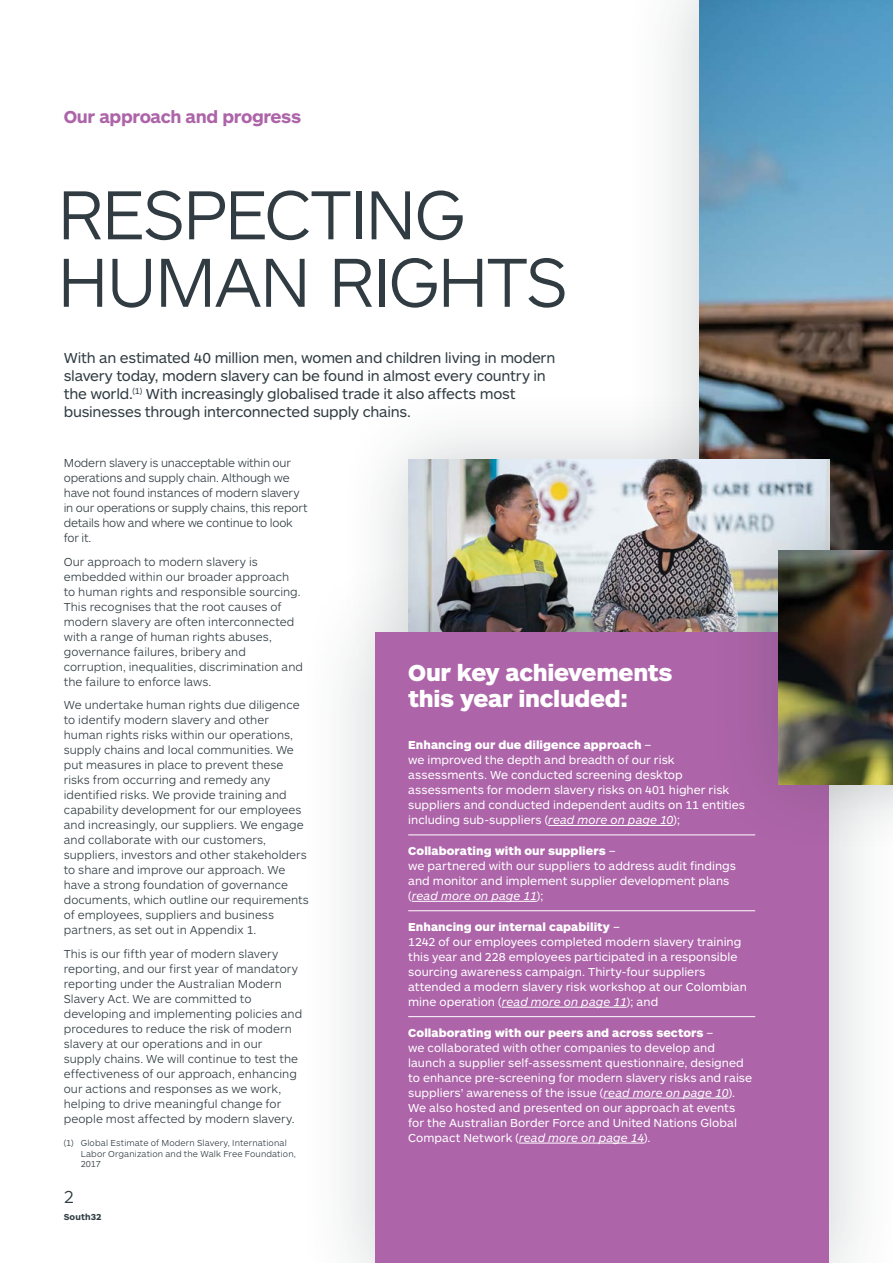
<style>
.page{position:relative;width:893px;height:1263px;background:#fff}
.page>*{position:absolute;margin:0;border:0;box-sizing:border-box;transform-origin:0 0}
.t1{font:300 72px/67.5px "ARS Maquette Pro";letter-spacing:-.04em;color:#303c42}
.t2{font:900 24px/25.5px "ARS Maquette Pro";letter-spacing:-.015em;color:#fff}
.t3{font:700 18px "ARS Maquette Pro";letter-spacing:-.02em;color:#ad64a9}
.t4{font:300 18px "ARS Maquette Pro";color:#303c42}
.t5{font:15px/18px "ARS Maquette Pro";letter-spacing:-.015em;color:#303c42}
.t6{font:300 12px/15px "ARS Maquette Pro";letter-spacing:.005em;color:#303c42}
.t7{font:12px/15px "ARS Maquette Pro";letter-spacing:.005em;color:#fff}
.t8{font:300 12px/15px "ARS Maquette Pro";letter-spacing:-.015em;color:#303c42}
.t9{font:300 9px/10.5px "ARS Maquette Pro";letter-spacing:.015em;color:#303c42}
.t10{font:700 9px "ARS Maquette Pro";letter-spacing:.01em;color:#303c42}
.s1{font-weight:900}
.s2{font-style:italic}
</style>
<div class="page">
<div style="left:620px;top:0;width:273px;height:819px;background:#303c42;opacity:.25"></div>
<img style="left:699px;top:0;width:194px;height:387px">
<div style="left:336px;top:387px;width:557px;height:317px;background:#303c42;opacity:.25"></div>
<img style="left:408px;top:459px;width:421px;height:94px">
<div style="left:296px;top:553px;width:597px;height:710px;background:#303c42;opacity:.25"></div>
<div style="left:376px;top:633px;width:453px;height:630px;background:#ad64a9"></div>
<div style="left:706px;top:479px;width:187px;height:378px;background:#303c42;opacity:.25"></div>
<img style="left:778px;top:551px;width:115px;height:233px">
<hr style="left:408px;top:834px;width:347px;height:1px;background:#fff">
<hr style="left:408px;top:910px;width:347px;height:1px;background:#fff">
<hr style="left:408px;top:1016px;width:347px;height:1px;background:#fff">
<hr style="left:548px;top:825px;width:125px;height:1px;background:#fff">
<hr style="left:412px;top:901px;width:125px;height:1px;background:#fff">
<hr style="left:502px;top:1007px;width:125px;height:1px;background:#fff">
<hr style="left:603px;top:1098px;width:126px;height:1px;background:#fff">
<hr style="left:519px;top:1143px;width:125px;height:1px;background:#fff">
<h3 class="t3" style="left:64px;top:105px;width:239px">Our approach and progress</h3>
<h1 class="t1" style="left:57px;top:177px;width:513px">RESPECTING<br>HUMAN RIGHTS</h1>
<p class="t5" style="left:64px;top:348px;width:493px">With an estimated 40 million men, women and children living in modern slavery today, modern slavery can be found in almost every country in the world.<sup>(1)</sup> With increasingly globalised trade it also affects most businesses through interconnected supply chains.</p>
<p class="t8" style="left:64px;top:455px;width:245px">Modern slavery is unacceptable within our operations and supply chain. Although we have not found instances of modern slavery in our operations or supply chains, this report details how and where we continue to look for it.</p>
<p class="t6" style="left:64px;top:553px;width:241px">Our approach to modern slavery is embedded within our broader approach to human rights and responsible sourcing.<br>This recognises that the root causes of modern slavery are often interconnected with a range of human rights abuses, governance failures, bribery and corruption, inequalities, discrimination and the failure to enforce laws.</p>
<p class="t6" style="left:64px;top:697px;width:247px">We undertake human rights due diligence to identify modern slavery and other human rights risks within our operations, supply chains and local communities. We put measures in place to prevent these risks from occurring and remedy any identified risks. We provide training and capability development for our employees and increasingly, our suppliers. We engage and collaborate with our customers, suppliers, investors and other stakeholders to share and improve our approach. We have a strong foundation of governance documents, which outline our requirements of employees, suppliers and business partners, as set out in Appendix 1.</p>
<p class="t6" style="left:64px;top:946px;width:240px">This is our fifth year of modern slavery reporting, and our first year of mandatory reporting under the Australian Modern Slavery Act. We are committed to developing and implementing policies and procedures to reduce the risk of modern slavery at our operations and in our supply chains. We will continue to test the effectiveness of our approach, enhancing our actions and responses as we work, helping to drive meaningful change for people most affected by modern slavery.</p>
<p class="t9" style="left:81px;top:1137px;width:217px;text-indent:-17px">(1) Global Estimate of Modern Slavery, International<br>Labor Organization and the Walk Free Foundation,<br>2017</p>
<h3 class="t4" style="left:64px;top:1185px;width:12px">2</h3>
<p class="t10" style="left:64px;top:1211px;width:39px">South32</p>
<h2 class="t2" style="left:408px;top:659px;width:266px">Our key achievements this year included:</h2>
<p class="t7" style="left:408px;top:737px;width:338px"><span class="s1">Enhancing our due diligence approach</span> –<br>we improved the depth and breadth of our risk assessments. We conducted screening desktop assessments for modern slavery risks on 401 higher risk suppliers and conducted independent audits on 11 entities including sub-suppliers (<span class="s2">read more on page 10</span>);</p>
<p class="t7" style="left:408px;top:843px;width:329px"><span class="s1">Collaborating with our suppliers</span> –<br>we partnered with our suppliers to address audit findings and monitor and implement supplier development plans (<span class="s2">read more on page 11</span>);</p>
<p class="t7" style="left:408px;top:919px;width:340px"><span class="s1">Enhancing our internal capability</span> –<br>1242 of our employees completed modern slavery training this year and 228 employees participated in a responsible sourcing awareness campaign. Thirty-four suppliers attended a modern slavery risk workshop at our Colombian mine operation (<span class="s2">read more on page 11</span>); and</p>
<p class="t7" style="left:408px;top:1024px;width:345px"><span class="s1">Collaborating with our peers and across sectors</span> –<br>we collaborated with other companies to develop and launch a supplier self-assessment questionnaire, designed to enhance pre-screening for modern slavery risks and raise suppliers’ awareness of the issue (<span class="s2">read more on page 10</span>).<br>We also hosted and presented on our approach at events for the Australian Border Force and United Nations Global Compact Network (<span class="s2">read more on page 14</span>).</p>
</div>
